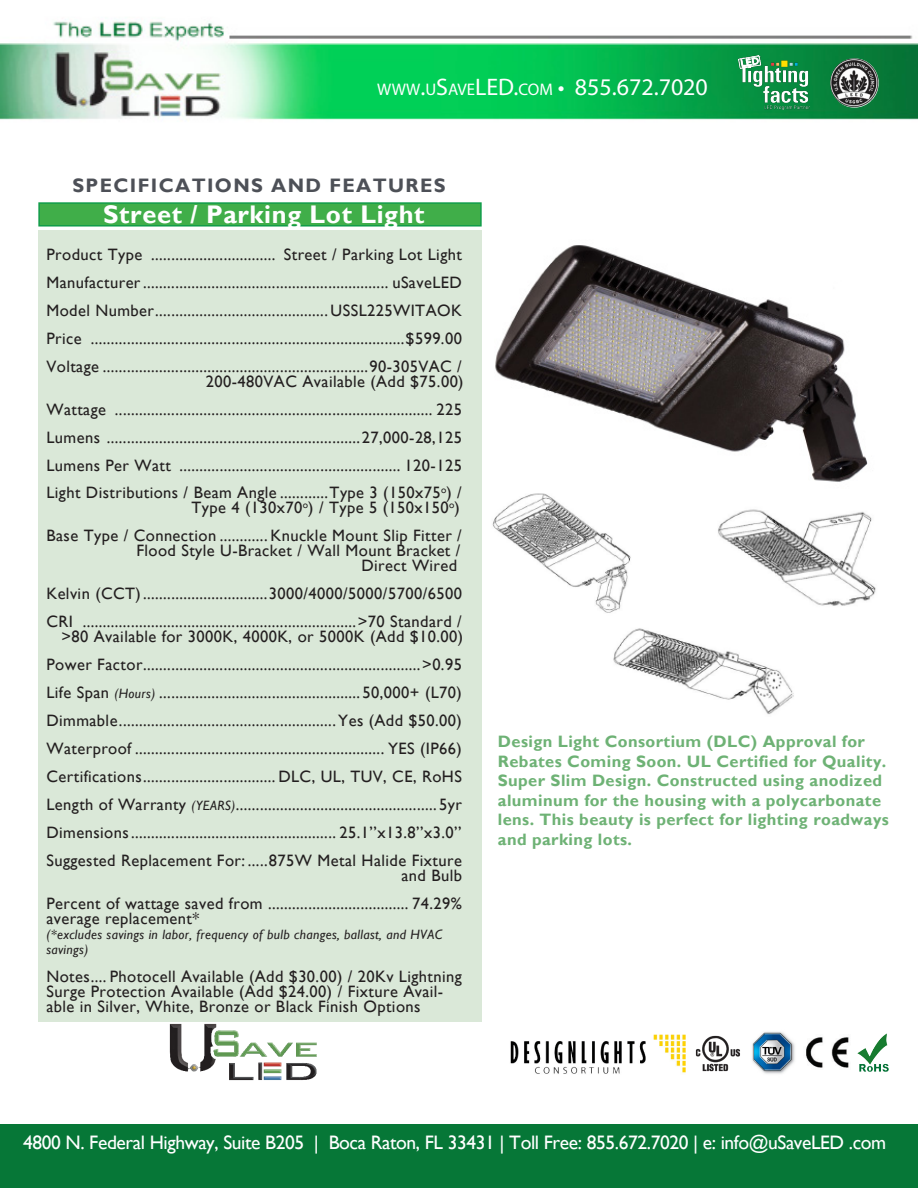
<style>
.page{position:relative;width:918px;height:1188px;background:#fff}
.page>*{position:absolute;margin:0;border:0;box-sizing:border-box;transform-origin:0 0}
.t1{font:700 25.5px "Gill Sans";letter-spacing:.025em;color:#fff}
.t2{font:24px "Myriad Pro";color:#fff}
.t3{font:19.5px "Gill Sans";letter-spacing:-.02em;color:#fff}
.t4{font:700 19.5px "Gill Sans";letter-spacing:.07em;color:#4d5057}
.t5{font:16.5px/15px "Gill Sans";letter-spacing:.025em;color:#231f20;text-align:right}
.t6{font:700 16.5px/19.5px "Gill Sans";letter-spacing:.025em;color:#6eb275}
.t7{font:italic 13.5px/15px "Gill Sans";letter-spacing:.025em;color:#231f20}
.s1{font-size:16.8px}
.s2{font-style:italic;font-size:13.5px}
</style>
<div class="page">
<div style="left:38px;top:230px;width:444px;height:792px;background:#dae8d8"></div>
<div style="left:38px;top:202px;width:444px;height:25px;background:#40ae49;border:2px solid #109c49"></div>
<div style="left:0;top:1124px;width:918px;height:64px;background:#067737"></div>
<img style="left:0;top:21px;width:918px;height:99px">
<img style="left:738px;top:55px;width:72px;height:55px">
<img style="left:830px;top:58px;width:49px;height:50px;border-radius:25px">
<img style="left:806px;top:1037px;width:43px;height:31px">
<img style="left:695px;top:1035px;width:45px;height:37px">
<img style="left:857px;top:1034px;width:32px;height:38px">
<img style="left:752px;top:1031px;width:43px;height:43px">
<img style="left:510px;top:1034px;width:176px;height:40px">
<img style="left:169px;top:1023px;width:148px;height:58px">
<img style="left:495px;top:245px;width:373px;height:237px">
<img style="left:492px;top:493px;width:139px;height:120px">
<img style="left:718px;top:509px;width:158px;height:97px">
<img style="left:613px;top:628px;width:181px;height:87px">
<p class="t2" style="left:377px;top:72px;width:332px"><span class="s1">WWW</span>.<span class="s1">U</span>S<span class="s1">AVE</span>LED.<span class="s1">COM</span> • 855.672.7020</p>
<p class="t4" style="left:72px;top:173px;width:375px">SPECIFICATIONS AND FEATURES</p>
<p class="t1" style="left:103px;top:199px;width:323px">Street / Parking Lot Light</p>
<p class="t5" style="left:46px;top:247px;width:417px">Product Type ............................... Street / Parking Lot Light</p>
<p class="t5" style="left:46px;top:275px;width:417px">Manufacturer............................................................. uSaveLED</p>
<p class="t5" style="left:46px;top:303px;width:417px">Model Number........................................... USSL225WITAOK</p>
<p class="t5" style="left:46px;top:331px;width:417px">Price ..............................................................................$599.00</p>
<p class="t5" style="left:46px;top:359px;width:419px">Voltage ..................................................................90-305VAC /<br>200-480VAC Available (Add $75.00)</p>
<p class="t5" style="left:46px;top:402px;width:417px">Wattage ............................................................................... 225</p>
<p class="t5" style="left:46px;top:430px;width:417px">Lumens ...............................................................27,000-28,125</p>
<p class="t5" style="left:46px;top:458px;width:417px">Lumens Per Watt ....................................................... 120-125</p>
<p class="t5" style="left:46px;top:486px;width:417px">Light Distributions / Beam Angle ............Type 3 (150x75<sup>o</sup>) /<br>Type 4 (130x70<sup>o</sup>) / Type 5 (150x150<sup>o</sup>)</p>
<p class="t5" style="left:46px;top:529px;width:417px">Base Type / Connection ............ Knuckle Mount Slip Fitter /<br>Flood Style U-Bracket / Wall Mount Bracket /<br>Direct Wired</p>
<p class="t5" style="left:46px;top:587px;width:417px">Kelvin (CCT)...............................3000/4000/5000/5700/6500</p>
<p class="t5" style="left:46px;top:615px;width:418px">CRI ....................................................................&gt;70 Standard / &gt;80 Available for 3000K, 4000K, or 5000K (Add $10.00)</p>
<p class="t5" style="left:46px;top:658px;width:417px">Power Factor.....................................................................&gt;0.95</p>
<p class="t5" style="left:46px;top:686px;width:417px">Life Span <span class="s2">(Hours)</span> .................................................. 50,000+ (L70)</p>
<p class="t5" style="left:46px;top:713px;width:417px">Dimmable......................................................Yes (Add $50.00)</p>
<p class="t5" style="left:46px;top:741px;width:417px">Waterproof .............................................................. YES (IP66)</p>
<p class="t5" style="left:46px;top:769px;width:417px">Certifications................................. DLC, UL, TUV, CE, RoHS</p>
<p class="t5" style="left:46px;top:797px;width:417px">Length of Warranty <span class="s2">(YEARS)</span>.................................................. 5yr</p>
<p class="t5" style="left:46px;top:825px;width:417px">Dimensions................................................... 25.1’’x13.8’’x3.0’’</p>
<p class="t5" style="left:46px;top:853px;width:417px">Suggested Replacement For: .....875W Metal Halide Fixture and Bulb</p>
<p class="t5" style="left:46px;top:896px;width:417px;text-align:left">Percent of wattage saved from ................................... 74.29% average replacement*</p>
<p class="t7" style="left:46px;top:927px;width:397px">(*excludes savings in labor, frequency of bulb changes, ballast, and HVAC savings)</p>
<p class="t5" style="left:46px;top:969px;width:417px;text-align:left">Notes.... Photocell Available (Add $30.00) / 20Kv Lightning<br>Surge Protection Available (Add $24.00) / Fixture Avail&shy;able in Silver, White, Bronze or Black Finish Options</p>
<p class="t6" style="left:498px;top:733px;width:393px">Design Light Consortium (DLC) Approval for Rebates Coming Soon. UL Certified for Quality.<br>Super Slim Design. Constructed using anodized aluminum for the housing with a polycarbonate lens. This beauty is perfect for lighting roadways and parking lots.</p>
<p class="t3" style="left:23px;top:1131px;width:865px">4800 N. Federal Highway, Suite B205 | Boca Raton, FL 33431 | Toll Free: 855.672.7020 | e: info@uSaveLED .com</p>
</div>
